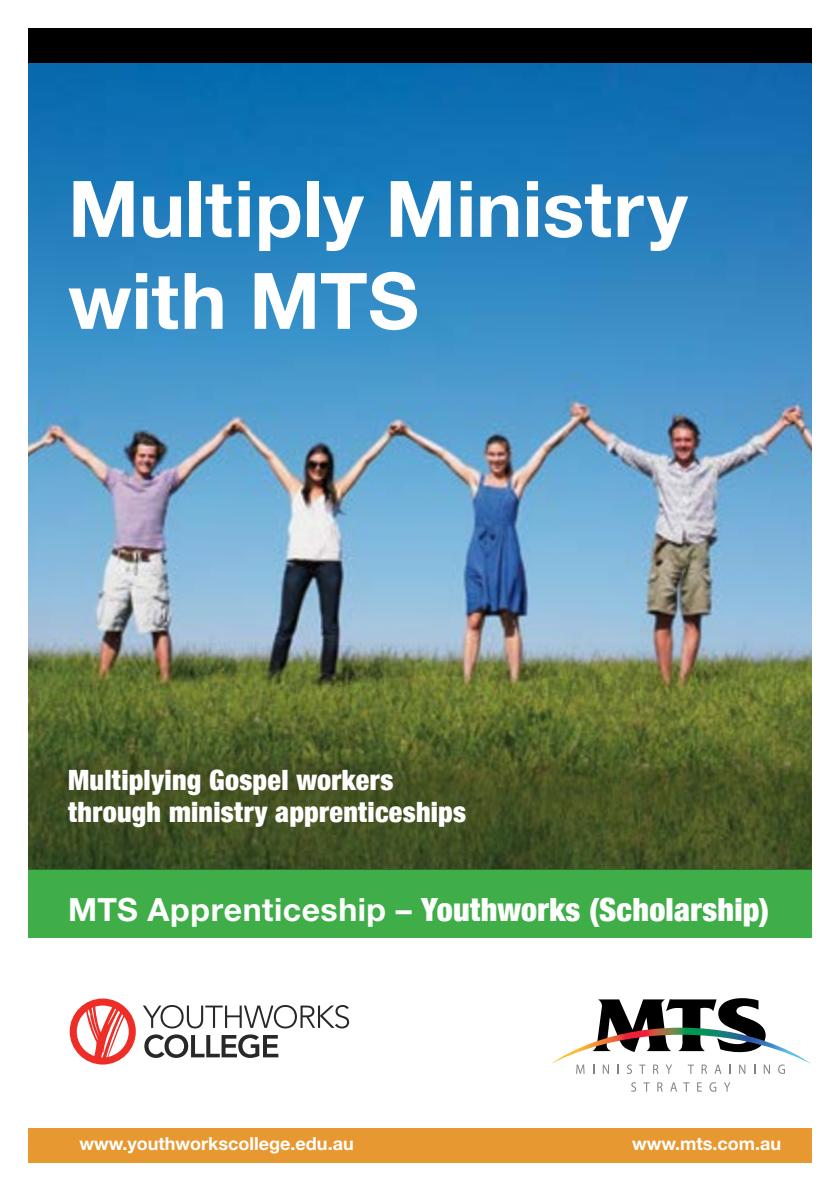
<style>
.page{position:relative;width:840px;height:1191px;background:#fff}
.page>*{position:absolute;margin:0;border:0;box-sizing:border-box;transform-origin:0 0}
.t1{font:700 78px/92px "Helvetica Neue";color:#fff}
.t2{font:900 condensed 32px "Helvetica Neue";letter-spacing:.01em;color:#fff}
.t3{font:900 condensed 28px/32px "Helvetica Neue";letter-spacing:.01em;color:#fff}
.t4{font:700 18px "Helvetica Neue";color:#fff}
.s1{font-weight:700;font-stretch:normal}
</style>
<div class="page">
<div style="left:28px;top:1128px;width:783px;height:34px;background:#e89830"></div>
<svg style="left:631px;top:1082px;width:4px;height:9px"></svg>
<svg style="left:643px;top:1082px;width:6px;height:9px"></svg>
<svg style="left:657px;top:1082px;width:5px;height:9px"></svg>
<svg style="left:670px;top:1082px;width:6px;height:9px"></svg>
<svg style="left:683px;top:1082px;width:6px;height:9px"></svg>
<svg style="left:697px;top:1082px;width:4px;height:9px"></svg>
<svg style="left:709px;top:1082px;width:6px;height:9px"></svg>
<svg style="left:724px;top:1082px;width:6px;height:9px"></svg>
<svg style="left:551px;top:998px;width:260px;height:76px"></svg>
<svg style="left:70px;top:998px;width:66px;height:66px"></svg>
<svg style="left:143px;top:1005px;width:206px;height:23px"></svg>
<svg style="left:144px;top:1034px;width:134px;height:24px"></svg>
<img style="left:28px;top:62px;width:783px;height:547px">
<div style="left:28px;top:869px;width:783px;height:68px;background:#3fae49"></div>
<div style="left:28px;top:28px;width:783px;height:34px;background:#000"></div>
<svg style="left:28px;top:609px;width:783px;height:261px;background:#5f6e45"></svg>
<h1 class="t1" style="left:68px;top:161px;width:620px">Multiply Ministry with MTS</h1>
<p class="t3" style="left:68px;top:763px;width:399px">Multiplying Gospel workers through ministry apprenticeships</p>
<p class="t2" style="left:68px;top:889px;width:702px"><span class="s1">MTS Apprenticeship –</span> Youthworks (Scholarship)</p>
<p class="t4" style="left:79px;top:1132px;width:275px">www.youthworkscollege.edu.au</p>
<p class="t4" style="left:631px;top:1132px;width:150px">www.mts.com.au</p>
</div>
